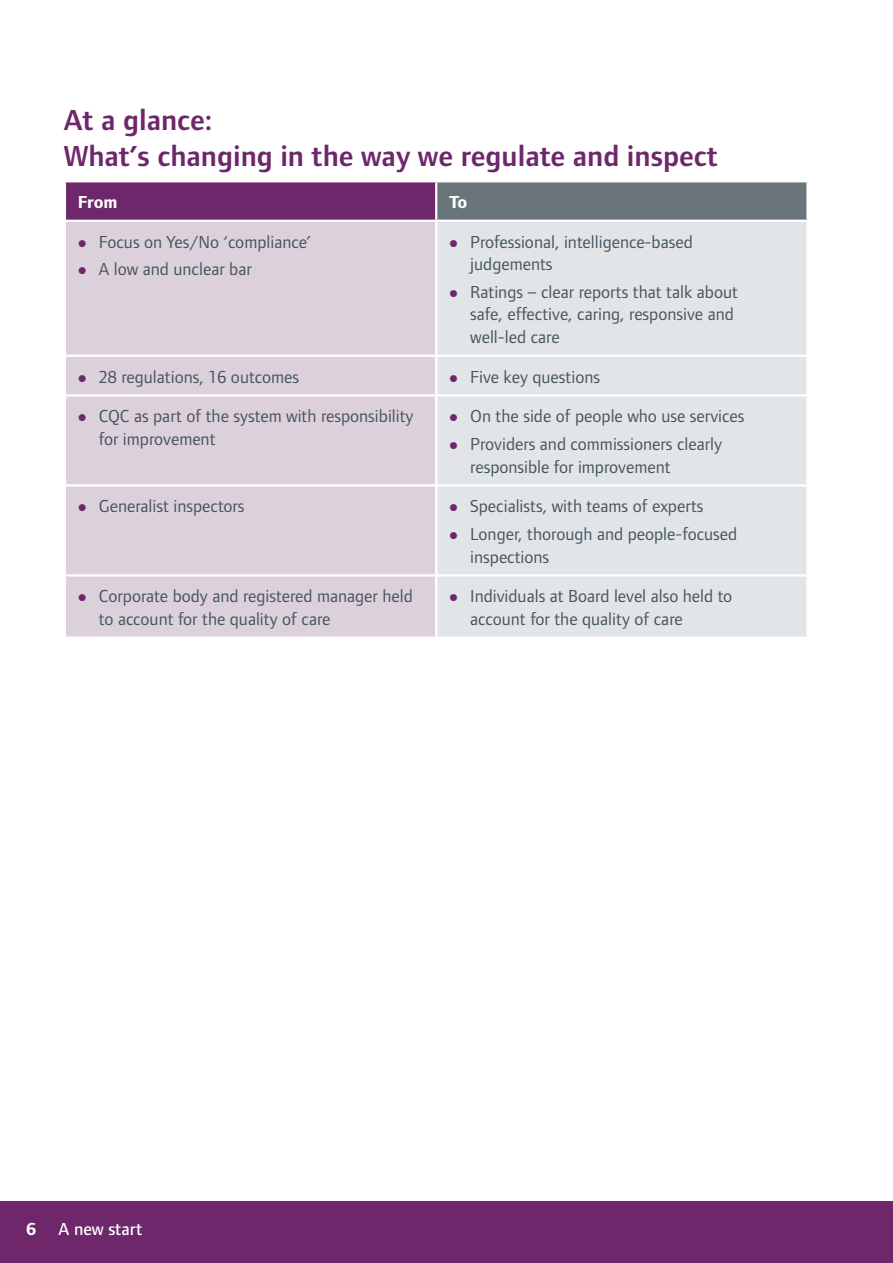
<style>
.page{position:relative;width:893px;height:1263px;background:#fff}
.page>*{position:absolute;margin:0;border:0;box-sizing:border-box;transform-origin:0 0}
.HeadA{font:600 30px/36px "Foundry Form Sans";color:#6d276a}
.t1{font:18px/22.5px "Foundry Form Sans";color:#455560}
.t2{font:500 18px "Foundry Form Sans";color:#fff}
.BoxHead{font:700 18px "Foundry Form Sans";letter-spacing:-.005em;color:#fff}
</style>
<div class="page">
<div style="left:0;top:1201px;width:893px;height:62px;background:#6d276a"></div>
<div style="left:65px;top:181px;width:371px;height:40px;background:#6d276a"></div>
<div style="left:436px;top:181px;width:371px;height:40px;background:#6a747b"></div>
<div style="left:66px;top:222px;width:369px;height:414px;background:#dcd0db"></div>
<div style="left:437px;top:222px;width:369px;height:414px;background:#e1e5e8"></div>
<hr style="left:64px;top:180px;width:372px;height:2px;background:#fff">
<hr style="left:64px;top:182px;width:2px;height:38px;background:#fff">
<hr style="left:436px;top:180px;width:373px;height:2px;background:#fff">
<hr style="left:435px;top:182px;width:2px;height:38px;background:#fff">
<hr style="left:806px;top:182px;width:3px;height:38px;background:#fff">
<hr style="left:64px;top:220px;width:372px;height:2px;background:#fff">
<hr style="left:436px;top:220px;width:373px;height:2px;background:#fff">
<hr style="left:64px;top:355px;width:372px;height:2px;background:#fff">
<hr style="left:436px;top:355px;width:373px;height:2px;background:#fff">
<hr style="left:64px;top:394px;width:372px;height:3px;background:#fff">
<hr style="left:436px;top:394px;width:373px;height:3px;background:#fff">
<hr style="left:64px;top:484px;width:372px;height:3px;background:#fff">
<hr style="left:436px;top:484px;width:373px;height:3px;background:#fff">
<hr style="left:64px;top:574px;width:372px;height:2px;background:#fff">
<hr style="left:436px;top:574px;width:373px;height:2px;background:#fff">
<svg style="left:79px;top:240px;width:7px;height:7px"></svg>
<svg style="left:79px;top:268px;width:7px;height:7px"></svg>
<svg style="left:450px;top:240px;width:7px;height:7px"></svg>
<svg style="left:450px;top:290px;width:7px;height:7px"></svg>
<svg style="left:79px;top:375px;width:7px;height:7px"></svg>
<svg style="left:450px;top:375px;width:7px;height:7px"></svg>
<svg style="left:79px;top:414px;width:7px;height:8px"></svg>
<svg style="left:450px;top:414px;width:7px;height:8px"></svg>
<svg style="left:450px;top:442px;width:7px;height:7px"></svg>
<svg style="left:79px;top:504px;width:7px;height:7px"></svg>
<svg style="left:450px;top:504px;width:7px;height:7px"></svg>
<svg style="left:450px;top:532px;width:7px;height:7px"></svg>
<svg style="left:79px;top:594px;width:7px;height:7px"></svg>
<svg style="left:450px;top:594px;width:7px;height:7px"></svg>
<p class="HeadA" style="left:64px;top:102px;width:656px">At a glance:<br>What’s changing in the way we regulate and inspect</p>
<p class="BoxHead" style="left:78px;top:192px;width:41px">From</p>
<p class="BoxHead" style="left:449px;top:192px;width:20px">To</p>
<p class="t1" style="left:99px;top:230px;width:214px">Focus on Yes/No ‘compliance’</p>
<p class="t1" style="left:99px;top:258px;width:154px">A low and unclear bar</p>
<p class="t1" style="left:470px;top:230px;width:224px">Professional, intelligence-based judgements</p>
<p class="t1" style="left:470px;top:281px;width:269px">Ratings – clear reports that talk about safe, effective, caring, responsive and well-led care</p>
<p class="t1" style="left:99px;top:365px;width:202px">28 regulations, 16 outcomes</p>
<p class="t1" style="left:470px;top:365px;width:131px">Five key questions</p>
<p class="t1" style="left:99px;top:405px;width:316px">CQC as part of the system with responsibility for improvement</p>
<p class="t1" style="left:470px;top:405px;width:276px">On the side of people who use services</p>
<p class="t1" style="left:470px;top:433px;width:253px">Providers and commissioners clearly responsible for improvement</p>
<p class="t1" style="left:99px;top:495px;width:147px">Generalist inspectors</p>
<p class="t1" style="left:470px;top:495px;width:235px">Specialists, with teams of experts</p>
<p class="t1" style="left:470px;top:523px;width:269px">Longer, thorough and people-focused inspections</p>
<p class="t1" style="left:99px;top:585px;width:315px">Corporate body and registered manager held to account for the quality of care</p>
<p class="t1" style="left:470px;top:585px;width:264px">Individuals at Board level also held to account for the quality of care</p>
<p class="BoxHead" style="left:27px;top:1219px;width:11px">6</p>
<p class="t2" style="left:59px;top:1219px;width:85px">A new start</p>
</div>
